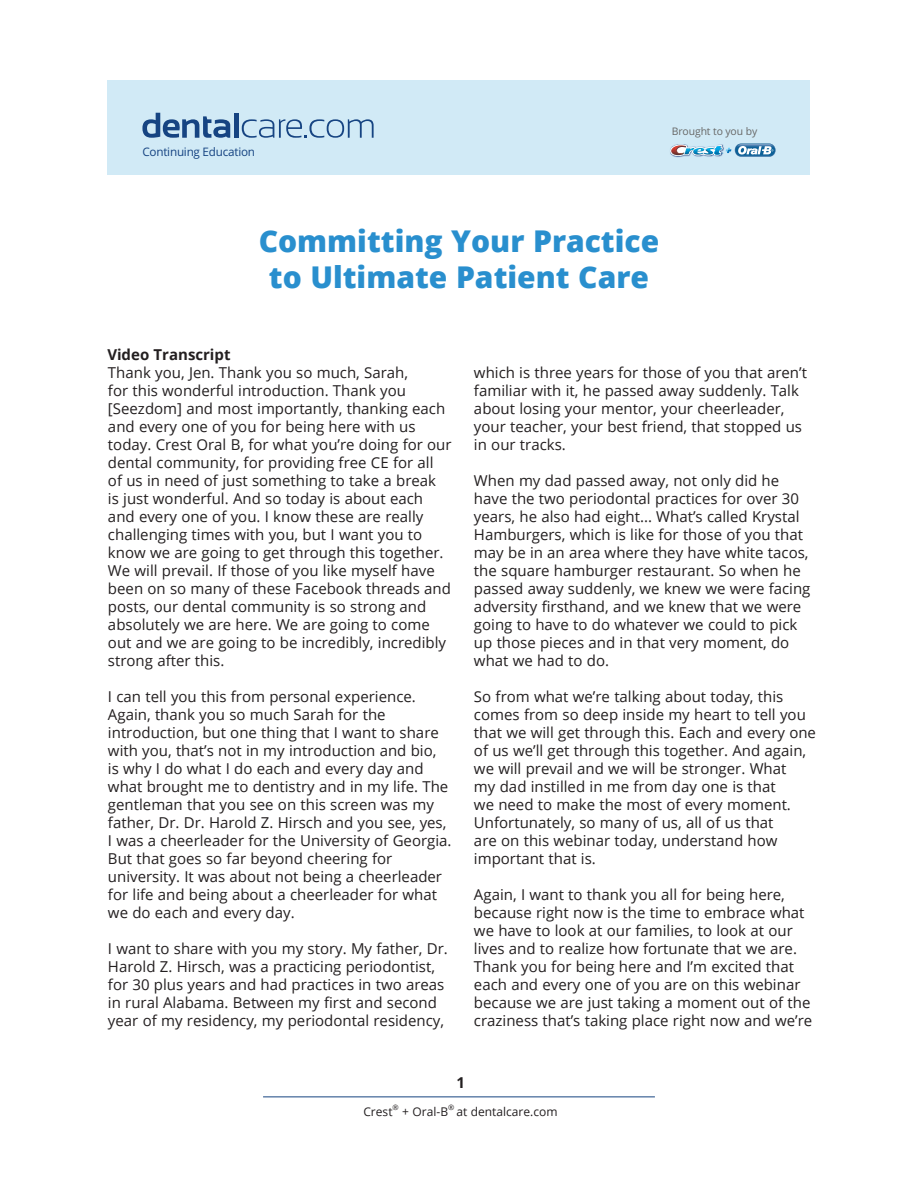
<style>
.page{position:relative;width:918px;height:1188px;background:#fff}
.page>*{position:absolute;margin:0;border:0;box-sizing:border-box;transform-origin:0 0}
.t1{font:800 30px/36px "Open Sans";color:#298fce;text-align:center}
.t2{font:15px/18px "Open Sans";color:#231f20}
.t3{font:700 15px "Open Sans";color:#231f20}
.t4{font:12px "Open Sans";color:#231f20}
.t5{font:11.7px "Open Sans";letter-spacing:-.02em;color:#164482}
.t6{font:10.35px "Open Sans";letter-spacing:-.01em;color:#676766}
.t7{font:7.5px "Open Sans";color:#231f20}
</style>
<div class="page">
<hr style="left:263px;top:1096px;width:392px;height:1px;background:#164481">
<div style="left:107px;top:80px;width:703px;height:95px;background:#d1eaf6"></div>
<svg style="left:142px;top:113px;width:88px;height:25px"></svg>
<div style="left:234px;top:113px;width:5px;height:25px;background:#164482"></div>
<svg style="left:242px;top:119px;width:132px;height:19px"></svg>
<svg style="left:670px;top:144px;width:105px;height:13px"></svg>
<img style="left:671px;top:145px;width:45px;height:10px">
<p class="t5" style="left:142px;top:144px;width:114px">Continuing Education</p>
<p class="t6" style="left:672px;top:124px;width:87px">Brought to you by</p>
<p class="t3" style="left:107px;top:344px;width:125px">Video Transcript</p>
<h1 class="t1" style="left:259px;top:222px;width:402px">Committing Your Practice to Ultimate Patient Care</h1>
<p class="t2" style="left:108px;top:363px;width:345px">Thank you, Jen. Thank you so much, Sarah,<br>for this wonderful introduction. Thank you [Seezdom] and most importantly, thanking each and every one of you for being here with us today. Crest Oral B, for what you’re doing for our dental community, for providing free CE for all<br>of us in need of just something to take a break<br>is just wonderful. And so today is about each and every one of you. I know these are really challenging times with you, but I want you to know we are going to get through this together.<br>We will prevail. If those of you like myself have been on so many of these Facebook threads and posts, our dental community is so strong and absolutely we are here. We are going to come out and we are going to be incredibly, incredibly strong after this.</p>
<p class="t2" style="left:108px;top:687px;width:345px">I can tell you this from personal experience.<br>Again, thank you so much Sarah for the introduction, but one thing that I want to share with you, that’s not in my introduction and bio,<br>is why I do what I do each and every day and what brought me to dentistry and in my life. The gentleman that you see on this screen was my father, Dr. Dr. Harold Z. Hirsch and you see, yes, I was a cheerleader for the University of Georgia.<br>But that goes so far beyond cheering for university. It was about not being a cheerleader for life and being about a cheerleader for what we do each and every day.</p>
<p class="t2" style="left:108px;top:939px;width:341px">I want to share with you my story. My father, Dr.<br>Harold Z. Hirsch, was a practicing periodontist, for 30 plus years and had practices in two areas in rural Alabama. Between my first and second year of my residency, my periodontal residency,</p>
<p class="t2" style="left:474px;top:363px;width:335px">which is three years for those of you that aren’t familiar with it, he passed away suddenly. Talk about losing your mentor, your cheerleader, your teacher, your best friend, that stopped us in our tracks.</p>
<p class="t2" style="left:474px;top:471px;width:338px">When my dad passed away, not only did he have the two periodontal practices for over 30 years, he also had eight... What’s called Krystal Hamburgers, which is like for those of you that may be in an area where they have white tacos, the square hamburger restaurant. So when he passed away suddenly, we knew we were facing adversity firsthand, and we knew that we were going to have to do whatever we could to pick up those pieces and in that very moment, do what we had to do.</p>
<p class="t2" style="left:474px;top:687px;width:344px">So from what we’re talking about today, this comes from so deep inside my heart to tell you that we will get through this. Each and every one of us we’ll get through this together. And again, we will prevail and we will be stronger. What<br>my dad instilled in me from day one is that<br>we need to make the most of every moment.<br>Unfortunately, so many of us, all of us that<br>are on this webinar today, understand how important that is.</p>
<p class="t2" style="left:474px;top:885px;width:340px">Again, I want to thank you all for being here, because right now is the time to embrace what we have to look at our families, to look at our lives and to realize how fortunate that we are.<br>Thank you for being here and I’m excited that each and every one of you are on this webinar because we are just taking a moment out of the craziness that’s taking place right now and we’re</p>
<p class="t3" style="left:456px;top:1072px;width:10px">1</p>
<p class="t4" style="left:363px;top:1103px;width:31px">Crest</p>
<p class="t7" style="left:393px;top:1102px;width:8px">®</p>
<p class="t4" style="left:402px;top:1103px;width:47px">+ Oral-B</p>
<p class="t7" style="left:448px;top:1102px;width:8px">®</p>
<p class="t4" style="left:457px;top:1103px;width:103px">at dentalcare.com</p>
</div>
